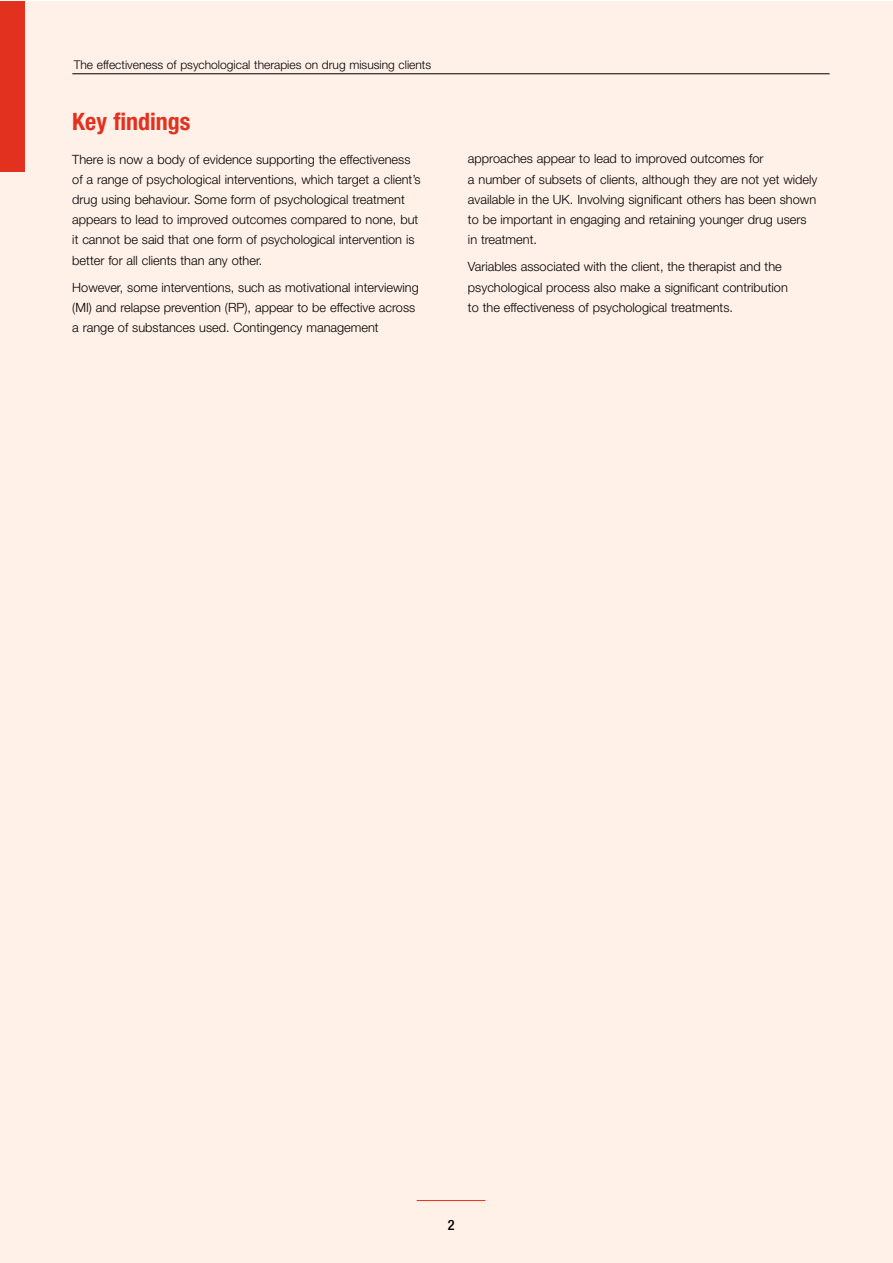
<style>
.page{position:relative;width:893px;height:1263px;background:#fff}
.page>*{position:absolute;margin:0;border:0;box-sizing:border-box;transform-origin:0 0}
.t1{font:700 condensed 24px "Helvetica Neue";color:#e2321f}
.t2{font:500 condensed 14.25px "Helvetica Neue";color:#000}
.t3{font:300 12.75px/20.2px "Helvetica Neue";color:#000}
.t4{font:300 12px "Helvetica Neue";color:#000}
</style>
<div class="page">
<div style="left:1px;top:2px;width:891px;height:1260px;background:#fff0e8"></div>
<div style="left:1px;top:2px;width:23px;height:170px;background:#e2321f"></div>
<hr style="left:72px;top:73px;width:757px;height:1px;background:#000">
<hr style="left:416px;top:1200px;width:69px;height:1px;background:#e2321f">
<p class="t4" style="left:74px;top:60px;width:359px">The effectiveness of psychological therapies on drug misusing clients</p>
<h1 class="t1" style="left:72px;top:113px;width:120px">Key findings</h1>
<p class="t3" style="left:72px;top:150px;width:350px">There is now a body of evidence supporting the effectiveness of a range of psychological interventions, which target a client’s drug using behaviour. Some form of psychological treatment appears to lead to improved outcomes compared to none, but it cannot be said that one form of psychological intervention is better for all clients than any other.</p>
<p class="t3" style="left:72px;top:278px;width:348px">However, some interventions, such as motivational interviewing (MI) and relapse prevention (RP), appear to be effective across a range of substances used. Contingency management</p>
<p class="t3" style="left:468px;top:150px;width:351px">approaches appear to lead to improved outcomes for<br>a number of subsets of clients, although they are not yet widely available in the UK. Involving significant others has been shown to be important in engaging and retaining younger drug users in treatment.</p>
<p class="t3" style="left:468px;top:258px;width:321px">Variables associated with the client, the therapist and the psychological process also make a significant contribution to the effectiveness of psychological treatments.</p>
<p class="t2" style="left:447px;top:1220px;width:8px">2</p>
</div>
